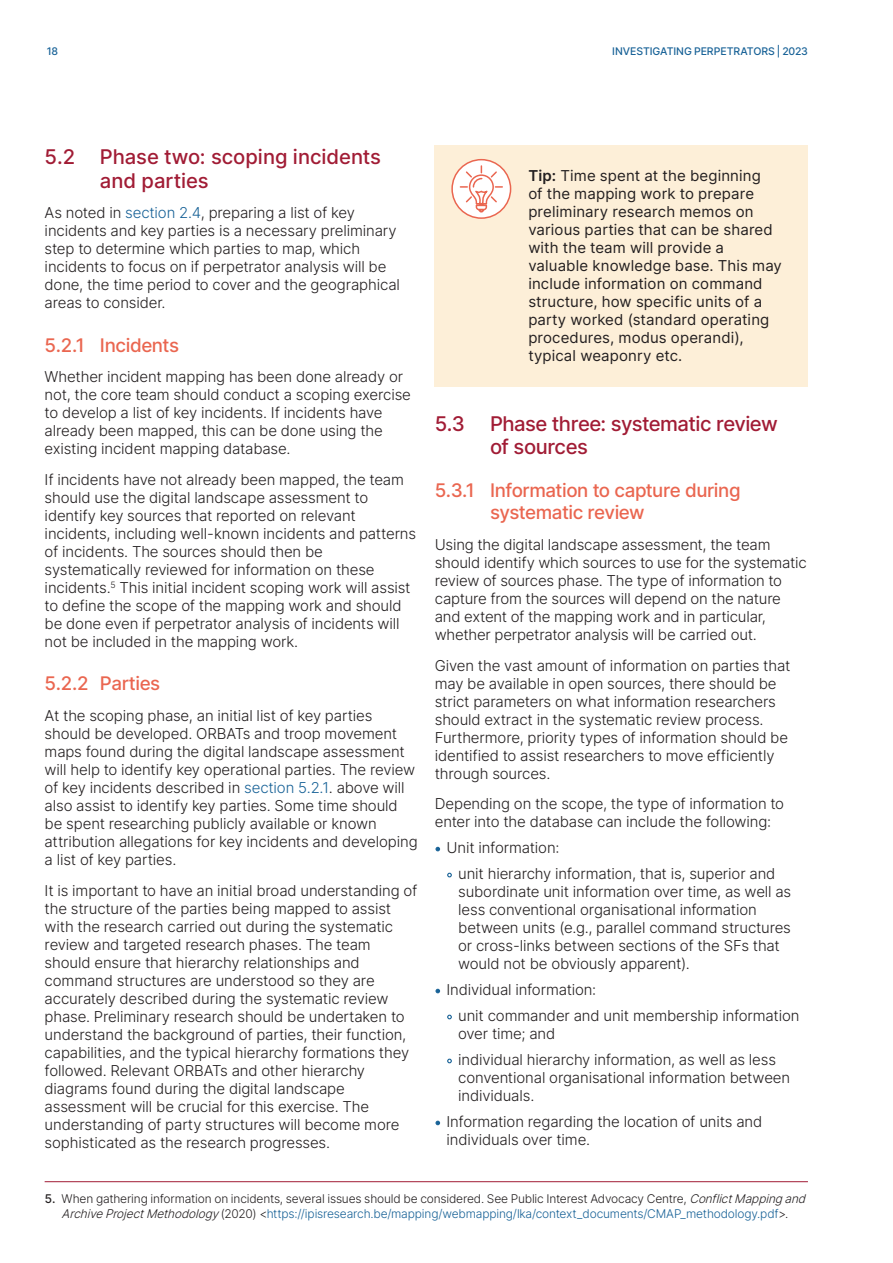
<style>
.page{position:relative;width:893px;height:1263px;background:#fff}
.page>*{position:absolute;margin:0;border:0;box-sizing:border-box;transform-origin:0 0}
.t1{font:500 20.25px/23.2px "Inter";letter-spacing:-.02em;color:#a11c35}
.t2{font:500 20.25px/23.2px "Inter";color:#a11c35}
.t3{font:500 18.75px/21.8px "Inter";letter-spacing:-.025em;color:#ea6650}
.Body_Text{font:300 15px/18px "Inter";letter-spacing:-.01em;color:#231f20}
.Pull_Out_Text{font:15px/18px "Inter";letter-spacing:.01em;color:#231f20}
.Body_Text_Preceding{font:300 15px/18px "Inter";letter-spacing:-.01em;color:#231f20}
.t4{font:300 12px/15px "Inter";letter-spacing:-.015em;color:#231f20;text-align:center}
.t5{font:500 10.5px "Inter";letter-spacing:-.01em;color:#186297}
.s1{color:#186297}
.s2{font-weight:600}
.s3{font-family:"Gotham";font-size:12.15px;color:#186297}
.s4{font-family:"Gotham";font-weight:700;font-size:12.15px;color:#186297}
.s5{font-weight:500}
.s6{font-style:italic}
</style>
<div class="page">
<div style="left:435px;top:145px;width:373px;height:241px;background:#fdefd8"></div>
<svg style="left:452px;top:160px;width:59px;height:58px"></svg>
<div style="left:451px;top:159px;width:60px;height:60px;border:2px solid #ea6650;border-radius:50%"></div>
<svg style="left:459px;top:164px;width:45px;height:49px;background:#fbe3df"></svg>
<hr style="left:45px;top:1181px;width:763px;height:1px;background:#a11c35">
<p class="t5" style="left:47px;top:43px;width:13px">18</p>
<p class="t5" style="left:612px;top:43px;width:197px">INVESTIGATING PERPETRATORS | 2023</p>
<p class="t2" style="left:100px;top:145px;width:283px;text-indent:-55px">5.2 Phase two: scoping incidents and parties</p>
<p class="Body_Text" style="left:45px;top:204px;width:357px">As noted in <span class="s1">section 2.4</span>, preparing a list of key incidents and key parties is a necessary preliminary step to determine which parties to map, which incidents to focus on if perpetrator analysis will be done, the time period to cover and the geographical areas to consider.</p>
<p class="t3" style="left:45px;top:333px;width:136px">5.2.1 Incidents</p>
<p class="Body_Text" style="left:45px;top:367px;width:368px">Whether incident mapping has been done already or not, the core team should conduct a scoping exercise to develop a list of key incidents. If incidents have already been mapped, this can be done using the existing incident mapping database.</p>
<p class="Body_Text" style="left:45px;top:470px;width:373px">If incidents have not already been mapped, the team should use the digital landscape assessment to identify key sources that reported on relevant incidents, including well-known incidents and patterns of incidents. The sources should then be systematically reviewed for information on these incidents.<sup>5</sup> This initial incident scoping work will assist to define the scope of the mapping work and should be done even if perpetrator analysis of incidents will not be included in the mapping work.</p>
<p class="t3" style="left:45px;top:672px;width:117px">5.2.2 Parties</p>
<p class="Body_Text" style="left:45px;top:706px;width:375px">At the scoping phase, an initial list of key parties should be developed. ORBATs and troop movement maps found during the digital landscape assessment will help to identify key operational parties. The review of key incidents described in <span class="s1">section 5.2.1</span>. above will also assist to identify key parties. Some time should be spent researching publicly available or known attribution allegations for key incidents and developing a list of key parties.</p>
<p class="Body_Text" style="left:45px;top:881px;width:374px">It is important to have an initial broad understanding of the structure of the parties being mapped to assist with the research carried out during the systematic review and targeted research phases. The team should ensure that hierarchy relationships and command structures are understood so they are accurately described during the systematic review phase. Preliminary research should be undertaken to understand the background of parties, their function, capabilities, and the typical hierarchy formations they followed. Relevant ORBATs and other hierarchy diagrams found during the digital landscape assessment will be crucial for this exercise. The understanding of party structures will become more sophisticated as the research progresses.</p>
<p class="Pull_Out_Text" style="left:528px;top:166px;width:255px"><span class="s2">Tip:</span> Time spent at the beginning<br>of the mapping work to prepare preliminary research memos on various parties that can be shared with the team will provide a valuable knowledge base. This may include information on command structure, how specific units of a party worked (standard operating procedures, modus operandi), typical weaponry etc.</p>
<p class="t1" style="left:490px;top:412px;width:289px;text-indent:-55px">5.3 Phase three: systematic review of sources</p>
<p class="t3" style="left:490px;top:479px;width:252px;text-indent:-55px">5.3.1 Information to capture during systematic review</p>
<p class="Body_Text" style="left:435px;top:535px;width:373px">Using the digital landscape assessment, the team should identify which sources to use for the systematic review of sources phase. The type of information to capture from the sources will depend on the nature and extent of the mapping work and in particular, whether perpetrator analysis will be carried out.</p>
<p class="Body_Text" style="left:435px;top:656px;width:357px">Given the vast amount of information on parties that may be available in open sources, there should be strict parameters on what information researchers should extract in the systematic review process.<br>Furthermore, priority types of information should be identified to assist researchers to move efficiently through sources.</p>
<p class="Body_Text_Preceding" style="left:435px;top:794px;width:351px">Depending on the scope, the type of information to enter into the database can include the following:</p>
<p class="Body_Text" style="left:441px;top:838px;width:120px"><span class="s3">•</span> Unit information:</p>
<p class="Body_Text" style="left:458px;top:864px;width:335px;text-indent:-12px"><span class="s4">•</span> unit hierarchy information, that is, superior and subordinate unit information over time, as well as less conventional organisational information between units (e.g., parallel command structures or cross-links between sections of the SFs that would not be obviously apparent).</p>
<p class="Body_Text" style="left:441px;top:980px;width:157px"><span class="s3">•</span> Individual information:</p>
<p class="Body_Text" style="left:458px;top:1006px;width:343px;text-indent:-12px"><span class="s4">•</span> unit commander and unit membership information over time; and</p>
<p class="Body_Text" style="left:458px;top:1050px;width:334px;text-indent:-12px"><span class="s4">•</span> individual hierarchy information, as well as less conventional organisational information between individuals.</p>
<p class="Body_Text" style="left:446px;top:1112px;width:317px;text-indent:-6px"><span class="s3">•</span> Information regarding the location of units and individuals over time.</p>
<p class="t4" style="left:45px;top:1191px;width:766px"><span class="s5">5.</span> When gathering information on incidents, several issues should be considered. See Public Interest Advocacy Centre, <span class="s6">ConflictMappingand<br>ArchiveProjectMethodology</span>(2020) &lt;<span class="s1">https://ipisresearch.be/mapping/webmapping/lka/context_documents/CMAP_methodology.pdf</span>&gt;.</p>
</div>
